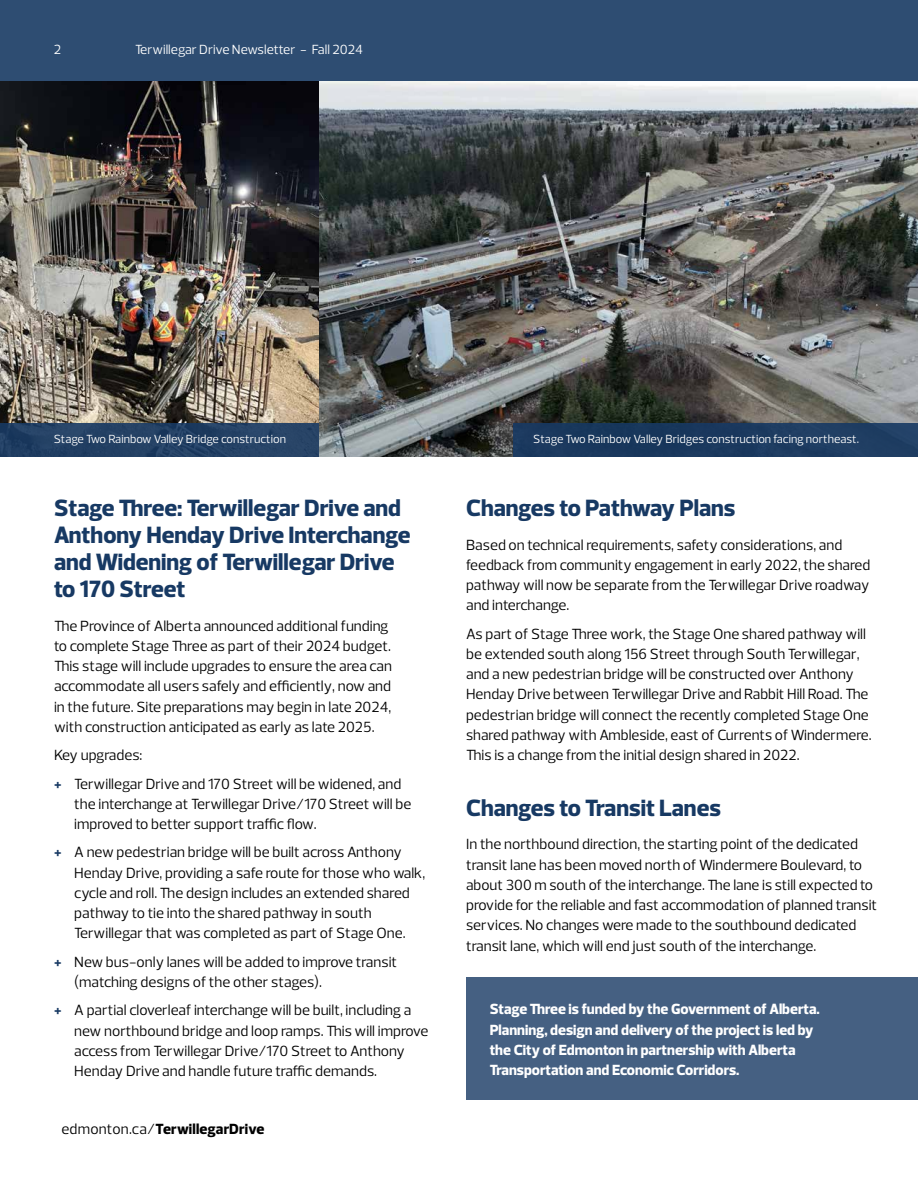
<style>
.page{position:relative;width:918px;height:1188px;background:#fff}
.page>*{position:absolute;margin:0;border:0;box-sizing:border-box;transform-origin:0 0}
.t1{font:800 24px/27px "Prelo";color:#173963}
.t2{font:15px/20.2px "Prelo";color:#000}
.t3{font:800 15px/20.2px "Prelo";color:#fff}
.t4{font:800 15px "Prelo";letter-spacing:.005em;color:#000}
.t5{font:13.5px "Prelo";color:#fff}
.t6{font:12px "Prelo";color:#fff}
.s1{font-weight:700;color:#173963}
.s2{font-weight:400}
</style>
<div class="page">
<hr style="left:917px;top:808px;width:1px;height:380px;background:#ededee">
<div style="left:466px;top:978px;width:452px;height:122px;background:#456082"></div>
<img style="left:0;top:81px;width:918px;height:376px">
<div style="left:0;top:0;width:918px;height:81px;background:#2e4d72"></div>
<div style="left:0;top:423px;width:318px;height:34px;background:#254265"></div>
<div style="left:513px;top:423px;width:405px;height:34px;background:#173963"></div>
<p class="t5" style="left:54px;top:41px;width:9px">2</p>
<p class="t5" style="left:135px;top:41px;width:230px">Terwillegar Drive Newsletter - Fall 2024</p>
<p class="t6" style="left:54px;top:432px;width:234px">Stage Two Rainbow Valley Bridge construction</p>
<p class="t6" style="left:533px;top:432px;width:327px">Stage Two Rainbow Valley Bridges construction facing northeast.</p>
<h1 class="t1" style="left:54px;top:494px;width:358px">Stage Three: Terwillegar Drive and<br>Anthony Henday Drive Interchange and Widening of Terwillegar Drive to 170 Street</h1>
<p class="t2" style="left:54px;top:615px;width:340px">The Province of Alberta announced additional funding to complete Stage Three as part of their 2024 budget.<br>This stage will include upgrades to ensure the area can accommodate all users safely and efficiently, now and in the future. Site preparations may begin in late 2024, with construction anticipated as early as late 2025.</p>
<p class="t2" style="left:54px;top:741px;width:349px;line-height:28.3px">Key upgrades:<br><span class="s1">+</span> Terwillegar Drive and 170 Street will be widened, and</p>
<p class="t2" style="left:74px;top:794px;width:339px">the interchange at Terwillegar Drive/170 Street will be improved to better support traffic flow.</p>
<p class="t2" style="left:74px;top:842px;width:352px;text-indent:-20px"><span class="s1">+</span> A new pedestrian bridge will be built across Anthony Henday Drive, providing a safe route for those who walk, cycle and roll. The design includes an extended shared pathway to tie into the shared pathway in south Terwillegar that was completed as part of Stage One.</p>
<p class="t2" style="left:74px;top:952px;width:324px;text-indent:-20px"><span class="s1">+</span> New bus-only lanes will be added to improve transit (matching designs of the other stages).</p>
<p class="t2" style="left:74px;top:1000px;width:356px;text-indent:-20px"><span class="s1">+</span> A partial cloverleaf interchange will be built, including a new northbound bridge and loop ramps. This will improve access from Terwillegar Drive/170 Street to Anthony Henday Drive and handle future traffic demands.</p>
<p class="t4" style="left:62px;top:1120px;width:204px"><span class="s2">edmonton.ca/</span>TerwillegarDrive</p>
<h1 class="t1" style="left:466px;top:494px;width:271px">Changes to Pathway Plans</h1>
<p class="t2" style="left:466px;top:534px;width:406px">Based on technical requirements, safety considerations, and feedback from community engagement in early 2022, the shared pathway will now be separate from the Terwillegar Drive roadway and interchange.</p>
<p class="t2" style="left:466px;top:624px;width:407px">As part of Stage Three work, the Stage One shared pathway will be extended south along 156 Street through South Terwillegar, and a new pedestrian bridge will be constructed over Anthony Henday Drive between Terwillegar Drive and Rabbit Hill Road. The pedestrian bridge will connect the recently completed Stage One shared pathway with Ambleside, east of Currents of Windermere.<br>This is a change from the initial design shared in 2022.</p>
<h1 class="t1" style="left:466px;top:794px;width:256px">Changes to Transit Lanes</h1>
<p class="t2" style="left:466px;top:834px;width:413px">In the northbound direction, the starting point of the dedicated transit lane has been moved north of Windermere Boulevard, to about 300 m south of the interchange. The lane is still expected to provide for the reliable and fast accommodation of planned transit services. No changes were made to the southbound dedicated transit lane, which will end just south of the interchange.</p>
<p class="t3" style="left:490px;top:999px;width:332px">Stage Three is funded by the Government of Alberta.<br>Planning, design and delivery of the project is led by the City of Edmonton in partnership with Alberta Transportation and Economic Corridors.</p>
</div>
